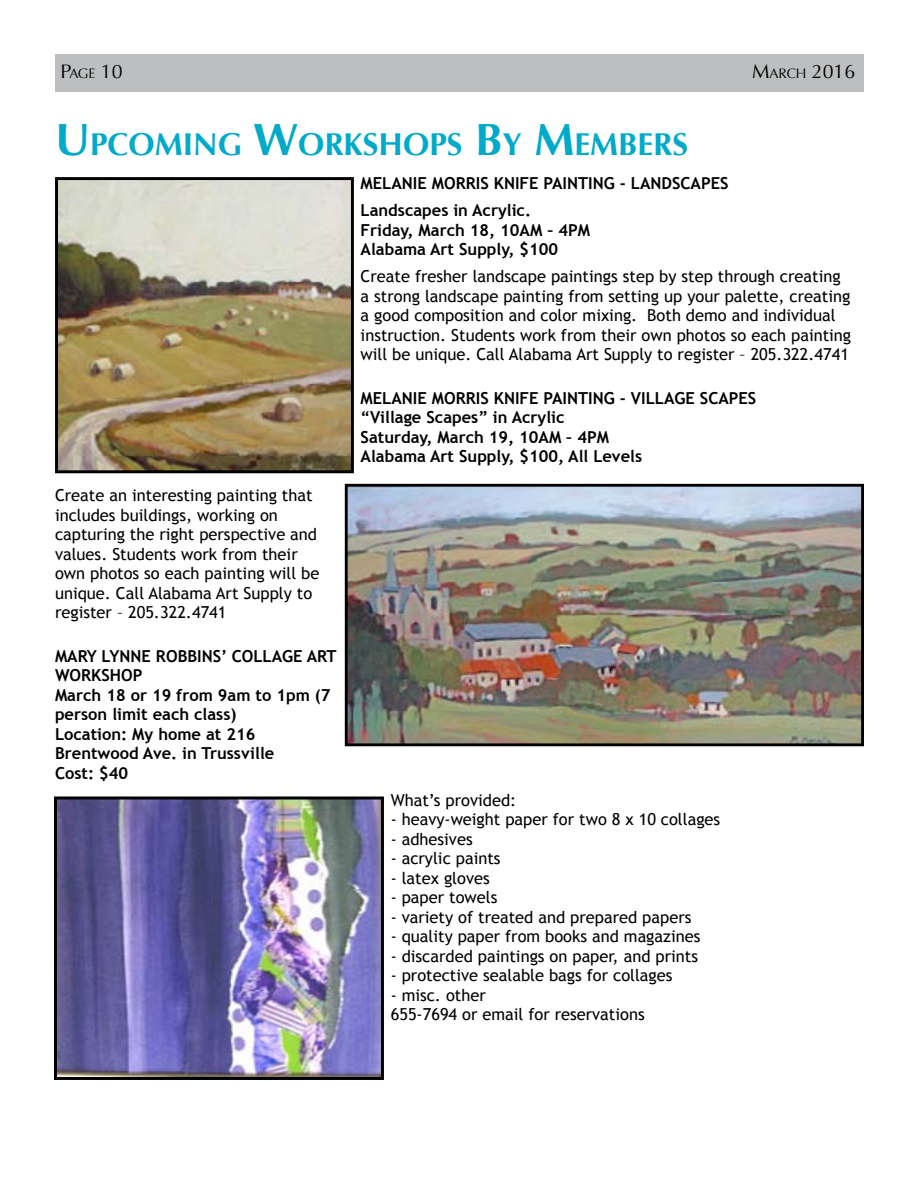
<style>
.page{position:relative;width:918px;height:1188px;background:#fff}
.page>*{position:absolute;margin:0;border:0;box-sizing:border-box;transform-origin:0 0}
.t1{font:700 31.5px "Optima";color:#00aac8}
.t2{font:19.5px "Optima";color:#000}
.t3{font:16.5px/19.5px "Trebuchet MS";color:#000}
.t4{font:700 16.5px/19.5px "Trebuchet MS";color:#000}
.t5{font:13.65px "Optima";color:#000}
.s1{font-size:13.65px}
.s2{font-size:19.5px}
.s3{font-size:45px}
</style>
<div class="page">
<div style="left:55px;top:54px;width:809px;height:38px;background:#bcbec0"></div>
<img style="left:54px;top:796px;width:330px;height:284px">
<img style="left:344px;top:483px;width:520px;height:264px">
<img style="left:55px;top:177px;width:299px;height:297px">
<p class="t2" style="left:60px;top:60px;width:64px">P<span class="s1">AGE</span> 10</p>
<p class="t5" style="left:752px;top:65px;width:105px"><span class="s2">M</span>ARCH <span class="s2">2016</span></p>
<h1 class="t1" style="left:55px;top:126px;width:635px"><span class="s3">U</span>PCOMING <span class="s3">W</span>ORKSHOPS <span class="s3">B</span>Y <span class="s3">M</span>EMBERS</h1>
<p class="t4" style="left:361px;top:170px;width:369px;line-height:27px">MELANIE MORRIS KNIFE PAINTING - LANDSCAPES<br>Landscapes in Acrylic.</p>
<p class="t4" style="left:361px;top:220px;width:231px">Friday, March 18, 10AM – 4PM<br>Alabama Art Supply, $100</p>
<p class="t3" style="left:361px;top:267px;width:492px">Create fresher landscape paintings step by step through creating a strong landscape painting from setting up your palette, creating a good composition and color mixing. Both demo and individual instruction. Students work from their own photos so each painting will be unique. Call Alabama Art Supply to register – 205.322.4741</p>
<p class="t4" style="left:361px;top:388px;width:397px">MELANIE MORRIS KNIFE PAINTING - VILLAGE SCAPES “Village Scapes” in Acrylic<br>Saturday, March 19, 10AM – 4PM<br>Alabama Art Supply, $100, All Levels</p>
<p class="t3" style="left:55px;top:486px;width:266px">Create an interesting painting that includes buildings, working on capturing the right perspective and values. Students work from their own photos so each painting will be unique. Call Alabama Art Supply to register – 205.322.4741</p>
<p class="t4" style="left:55px;top:646px;width:283px">MARY LYNNE ROBBINS’ COLLAGE ART<br>WORKSHOP<br>March 18 or 19 from 9am to 1pm (7 person limit each class)<br>Location: My home at 216<br>Brentwood Ave. in Trussville<br>Cost: $40</p>
<p class="t3" style="left:391px;top:790px;width:127px">What’s provided:</p>
<p class="t3" style="left:391px;top:810px;width:331px">- heavy-weight paper for two 8 x 10 collages</p>
<p class="t3" style="left:391px;top:829px;width:84px">- adhesives</p>
<p class="t3" style="left:391px;top:849px;width:111px">- acrylic paints</p>
<p class="t3" style="left:391px;top:868px;width:101px">- latex gloves</p>
<p class="t3" style="left:391px;top:888px;width:108px">- paper towels</p>
<p class="t3" style="left:391px;top:907px;width:302px">- variety of treated and prepared papers</p>
<p class="t3" style="left:391px;top:927px;width:311px">- quality paper from books and magazines</p>
<p class="t3" style="left:391px;top:946px;width:309px">- discarded paintings on paper, and prints</p>
<p class="t3" style="left:391px;top:966px;width:283px">- protective sealable bags for collages</p>
<p class="t3" style="left:391px;top:986px;width:256px">- misc. other<br>655-7694 or email for reservations</p>
</div>
